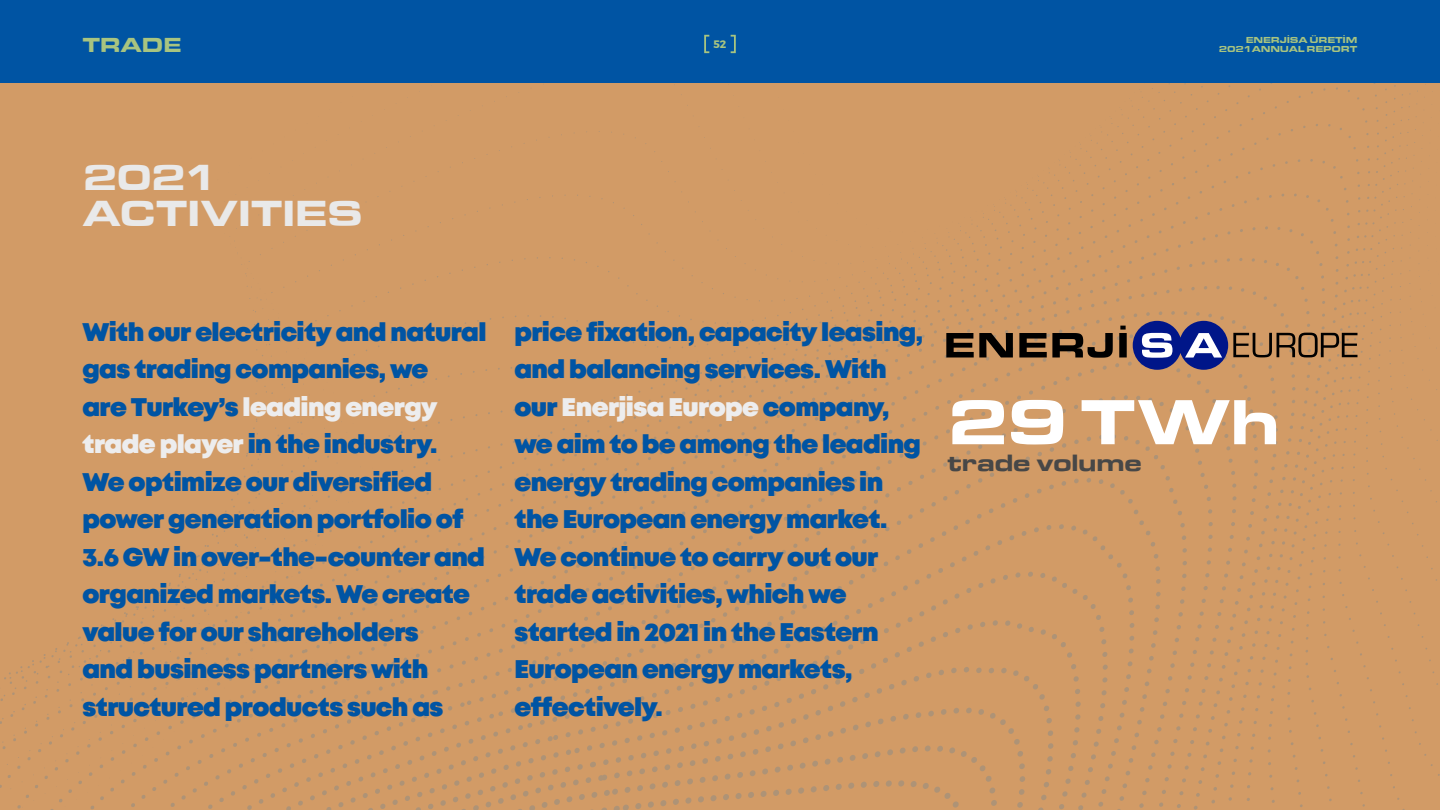
<style>
.page{position:relative;width:1440px;height:810px;background:#fff}
.page>*{position:absolute;margin:0;border:0;box-sizing:border-box;transform-origin:0 0}
.t1{font:66.07px "Sabanci Eurostile Bold Extended";color:#fff}
.t2{font:37.5px/36px "Sabanci Eurostile Bold Extended";letter-spacing:-.03em;color:#e9e9e9}
.t3{font:900 25.5px/37.5px "Mont";letter-spacing:-.025em;color:#0054a3}
.t4{font:24.38px "Sabanci Eurostile Bold Extended";letter-spacing:-.035em;color:#474747}
.t5{font:21px "Sabanci Eurostile Bold Extended";letter-spacing:-.025em;color:#a8c480}
.t6{font:700 10.88px "Montserrat";color:#a8c480}
.t7{font:9px/9.8px "Sabanci Eurostile Bold Extended";letter-spacing:-.025em;color:#a8c480;text-align:right}
.s1{color:#ededee}
</style>
<div class="page">
<div style="left:0;top:82px;width:1440px;height:728px;background:#d29b66"></div>
<svg style="left:946px;top:333px;width:67px;height:24px"></svg>
<svg style="left:1019px;top:333px;width:94px;height:25px"></svg>
<svg style="left:1119px;top:326px;width:8px;height:31px"></svg>
<svg style="left:1133px;top:321px;width:224px;height:49px"></svg>
<div style="left:0;top:0;width:1440px;height:82px;background:#0054a3"></div>
<div style="left:704px;top:35px;width:6px;height:18px;border:2px solid #a8c480"></div>
<div style="left:730px;top:35px;width:6px;height:18px;border:2px solid #a8c480"></div>
<p class="t5" style="left:83px;top:33px;width:101px">TRADE</p>
<p class="t6" style="left:714px;top:37px;width:14px">52</p>
<p class="t7" style="left:1219px;top:35px;width:140px">ENERJİSA ÜRETİM<br>2021ANNUAL REPORT</p>
<h2 class="t2" style="left:83px;top:159px;width:282px">2021<br>ACTIVITIES</h2>
<p class="t3" style="left:82px;top:314px;width:406px">With our electricity and natural gas trading companies, we<br>are Turkey’s <span class="s1">leading energy trade player</span> in the industry.<br>We optimize our diversified power generation portfolio of<br>3.6 GW in over-the-counter and organized markets. We create value for our shareholders<br>and business partners with structured products such as</p>
<p class="t3" style="left:514px;top:314px;width:410px">price fixation, capacity leasing, and balancing services. With our <span class="s1">Enerjisa Europe</span> company, we aim to be among the leading energy trading companies in the European energy market.<br>We continue to carry out our trade activities, which we started in 2021 in the Eastern<br>European energy markets, effectively.</p>
<h1 class="t1" style="left:947px;top:384px;width:336px">29 TWh</h1>
<p class="t4" style="left:947px;top:449px;width:197px">trade volume</p>
</div>
